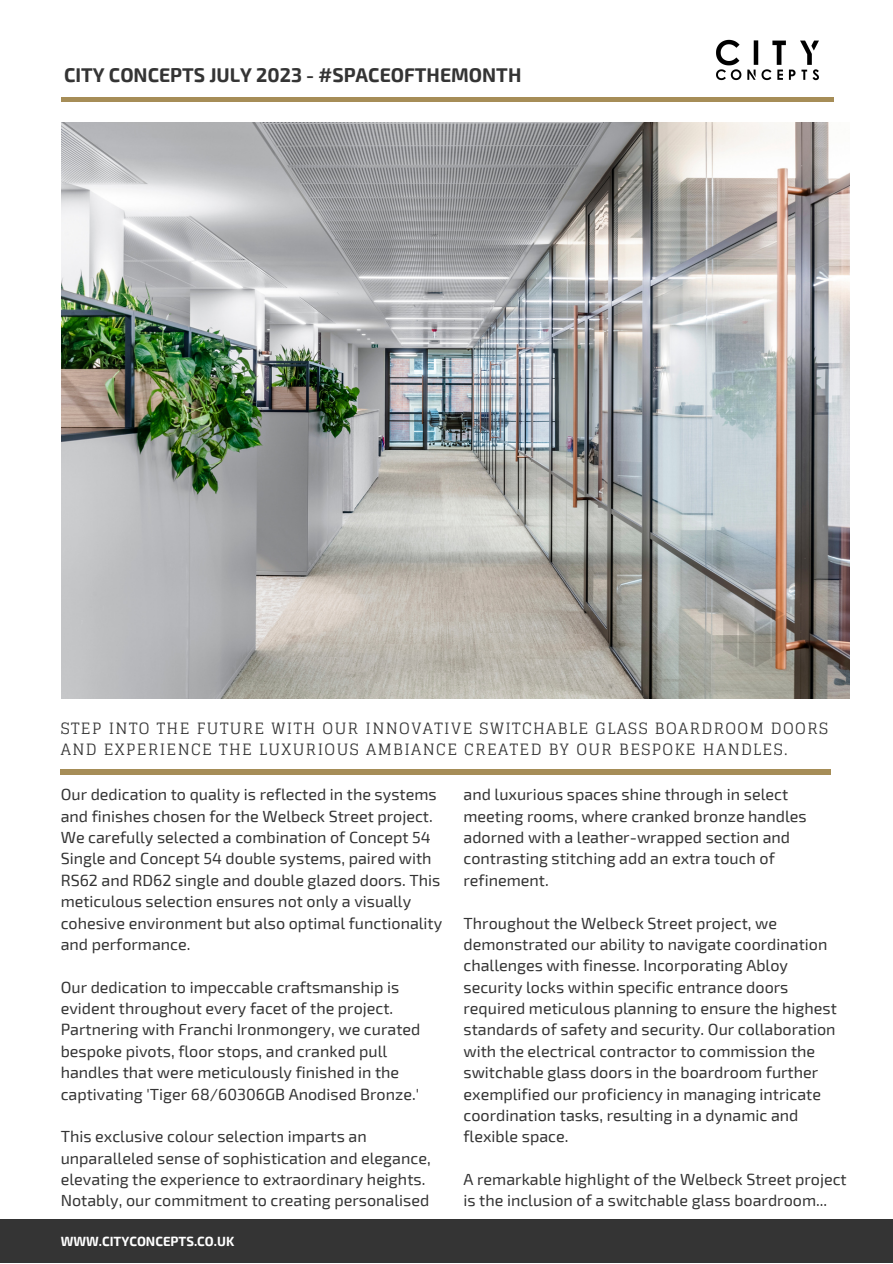
<style>
.page{position:relative;width:893px;height:1264px;background:#fff}
.page>*{position:absolute;margin:0;border:0;box-sizing:border-box;transform-origin:0 0}
.t1{font:700 19.5px "Exo 2";color:#343434}
.t2{font:16.05px/21.3px "Exo 2";color:#343434}
.t3{font:15.6px/21.3px "Glegoo";letter-spacing:.09em;color:#343434}
.t4{font:700 13.05px "Exo 2";color:#fff}
</style>
<div class="page">
<div style="left:0;top:1219px;width:892px;height:43px;background:#343434"></div>
<img style="left:62px;top:123px;width:787px;height:575px">
<hr style="left:61px;top:98px;width:772px;height:3px;background:#a68d57">
<div style="left:61px;top:769px;width:770px;height:6px;background:#a68d57"></div>
<img style="left:656px;top:39px;width:178px;height:63px">
<img style="left:616px;top:554px;width:234px;height:145px">
<p class="t1" style="left:64px;top:62px;width:459px">CITY CONCEPTS JULY 2023 - #SPACEOFTHEMONTH</p>
<p class="t3" style="left:61px;top:717px;width:768px">STEP INTO THE FUTURE WITH OUR INNOVATIVE SWITCHABLE GLASS BOARDROOM DOORS<br>AND EXPERIENCE THE LUXURIOUS AMBIANCE CREATED BY OUR BESPOKE HANDLES.</p>
<p class="t2" style="left:463px;top:783px;width:344px">and luxurious spaces shine through in select meeting rooms, where cranked bronze handles adorned with a leather-wrapped section and contrasting stitching add an extra touch of refinement.</p>
<p class="t2" style="left:463px;top:911px;width:375px">Throughout the Welbeck Street project, we demonstrated our ability to navigate coordination challenges with finesse. Incorporating Abloy security locks within specific entrance doors required meticulous planning to ensure the highest standards of safety and security. Our collaboration with the electrical contractor to commission the switchable glass doors in the boardroom further exemplified our proficiency in managing intricate coordination tasks, resulting in a dynamic and flexible space.</p>
<p class="t2" style="left:463px;top:1167px;width:384px">A remarkable highlight of the Welbeck Street project is the inclusion of a switchable glass boardroom...</p>
<p class="t2" style="left:61px;top:783px;width:383px">Our dedication to quality is reflected in the systems and finishes chosen for the Welbeck Street project.<br>We carefully selected a combination of Concept 54<br>Single and Concept 54 double systems, paired with RS62 and RD62 single and double glazed doors. This meticulous selection ensures not only a visually cohesive environment but also optimal functionality and performance.</p>
<p class="t2" style="left:61px;top:975px;width:361px">Our dedication to impeccable craftsmanship is evident throughout every facet of the project.<br>Partnering with Franchi Ironmongery, we curated bespoke pivots, floor stops, and cranked pull handles that were meticulously finished in the captivating 'Tiger 68/60306GB Anodised Bronze.'</p>
<p class="t2" style="left:61px;top:1125px;width:371px">This exclusive colour selection imparts an unparalleled sense of sophistication and elegance, elevating the experience to extraordinary heights.<br>Notably, our commitment to creating personalised</p>
<p class="t4" style="left:61px;top:1232px;width:175px">WWW.CITYCONCEPTS.CO.UK</p>
</div>
